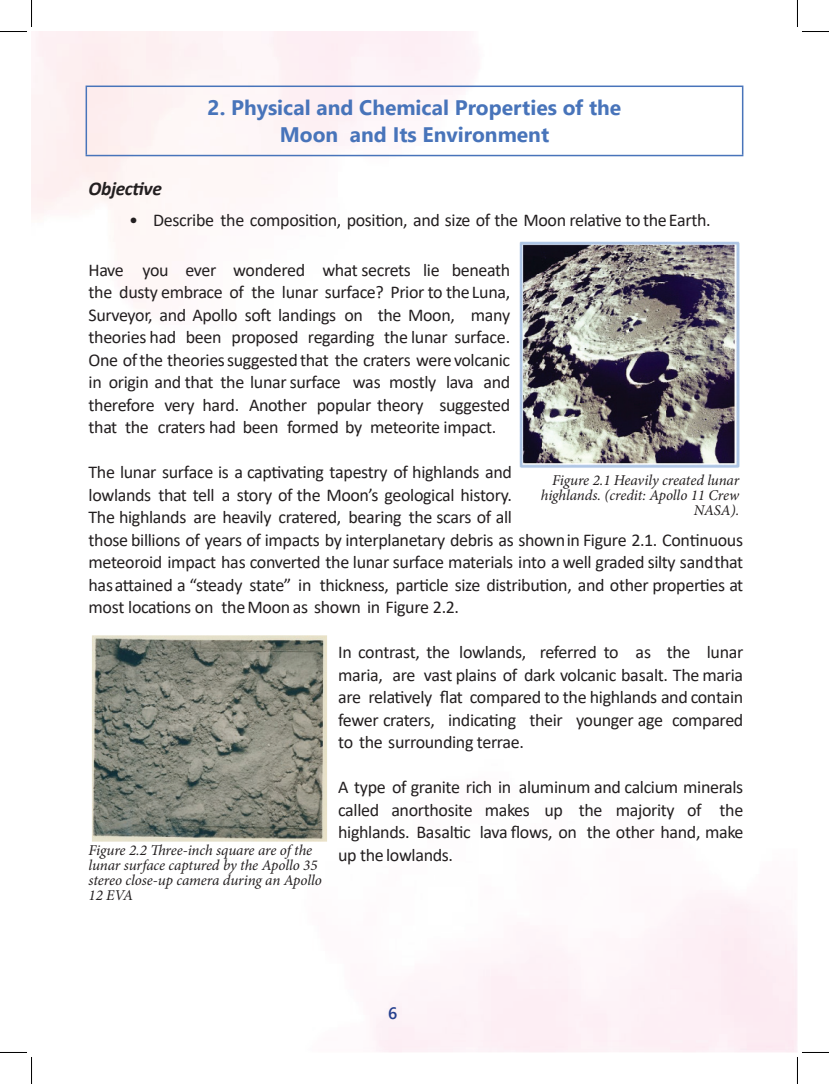
<style>
.page{position:relative;width:829px;height:1084px;background:#fff}
.page>*{position:absolute;margin:0;border:0;box-sizing:border-box;transform-origin:0 0}
.t1{font:700 21px/26.7px "Segoe UI";color:#4874ba;text-align:center}
.t2{font:italic 700 19.5px "Calibri";letter-spacing:-.02em;color:#231f20}
.t3{font:18px/22.5px "Calibri";letter-spacing:-.02em;color:#231f20;text-align:justify}
.t4{font:600 16.5px "Segoe UI";color:#253f8e}
.t5{font:italic 15px/15px "Minion Pro";letter-spacing:-.01em;color:#231f20;text-align:right}
</style>
<div class="page">
<hr style="left:86px;top:86px;width:657px;height:1px;background:#4874ba">
<hr style="left:86px;top:87px;width:1px;height:68px;background:#4874ba">
<hr style="left:741px;top:87px;width:2px;height:68px;background:#4874ba">
<hr style="left:86px;top:155px;width:657px;height:1px;background:#4874ba">
<img style="left:519px;top:241px;width:220px;height:227px">
<img style="left:91px;top:635px;width:236px;height:206px">
<svg style="left:0;top:0;width:32px;height:32px"></svg>
<svg style="left:0;top:1052px;width:32px;height:31px"></svg>
<svg style="left:797px;top:0;width:31px;height:32px"></svg>
<svg style="left:797px;top:1052px;width:31px;height:31px"></svg>
<p class="t1" style="left:207px;top:93px;width:415px">2. Physical and Chemical Properties of the<br>Moon and Its Environment</p>
<p class="t2" style="left:88px;top:175px;width:75px">Objective</p>
<p class="t3" style="left:129px;top:209px;width:583px">• Describe the composition, position, and size of the Moon relative to the Earth.</p>
<p class="t3" style="left:88px;top:258px;width:423px">Have you ever wondered what secrets lie beneath the dusty embrace of the lunar surface? Prior to the Luna, Surveyor, and Apollo soft landings on the Moon, many theories had been proposed regarding the lunar surface.<br>One of the theories suggested that the craters were volcanic in origin and that the lunar surface was mostly lava and therefore very hard. Another popular theory suggested that the craters had been formed by meteorite impact.</p>
<p class="t3" style="left:88px;top:460px;width:656px;text-align:left">The lunar surface is a captivating tapestry of highlands and<br>lowlands that tell a story of the Moon’s geological history.<br>The highlands are heavily cratered, bearing the scars of all<br>those billions of years of impacts by interplanetary debris as shown in Figure 2.1. Continuous meteoroid impact has converted the lunar surface materials into a well graded silty sand that has attained a “steady state” in thickness, particle size distribution, and other properties at most locations on the Moon as shown in Figure 2.2.</p>
<p class="t5" style="left:541px;top:472px;width:200px">Figure 2.1 Heavily created lunar highlands. (credit: Apollo 11 Crew<br>NASA).</p>
<p class="t5" style="left:88px;top:842px;width:235px;text-align:left">Figure 2.2 Three-inch square are of the lunar surface captured by the Apollo 35 stereo close-up camera during an Apollo<br>12 EVA</p>
<p class="t3" style="left:338px;top:640px;width:406px">In contrast, the lowlands, referred to as the lunar maria, are vast plains of dark volcanic basalt. The maria are relatively flat compared to the highlands and contain fewer craters, indicating their younger age compared to the surrounding terrae.</p>
<p class="t3" style="left:338px;top:775px;width:406px">A type of granite rich in aluminum and calcium minerals called anorthosite makes up the majority of the highlands. Basaltic lava flows, on the other hand, make up the lowlands.</p>
<p class="t4" style="left:388px;top:997px;width:11px">6</p>
</div>
